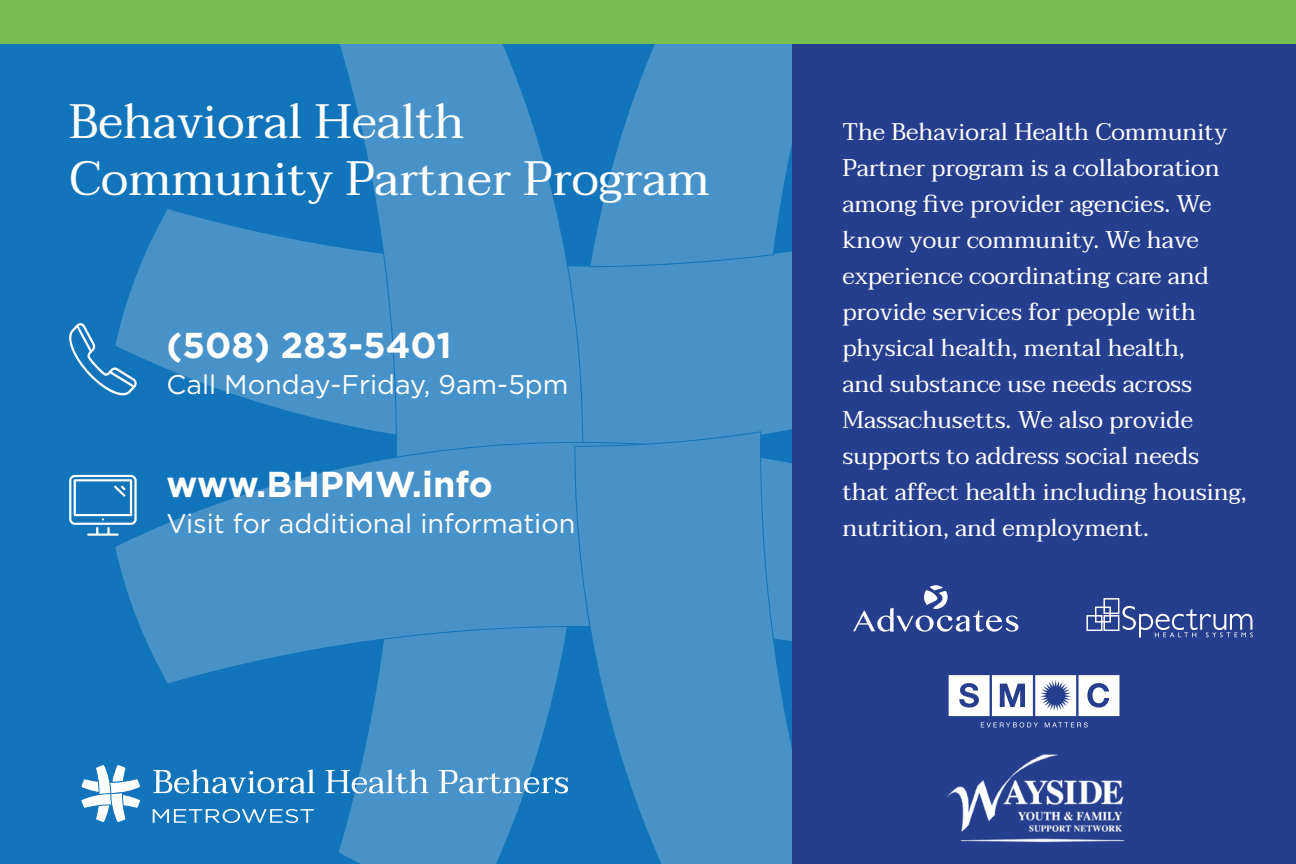
<style>
.page{position:relative;width:1296px;height:864px;background:#fff}
.page>*{position:absolute;margin:0;border:0;box-sizing:border-box;transform-origin:0 0}
.t1{font:48px "Taviraj";color:#fff}
.t2{font:700 36px "Gotham";color:#fff}
.t3{font:27px "Gotham";color:#fff}
.t4{font:24px/36px "Taviraj";color:#fff}
</style>
<div class="page">
<div style="left:0;top:1px;width:1211px;height:863px;background:#1274ba"></div>
<svg style="left:120px;top:209px;width:217px;height:214px"></svg>
<svg style="left:337px;top:43px;width:237px;height:821px"></svg>
<svg style="left:114px;top:442px;width:460px;height:243px"></svg>
<svg style="left:574px;top:43px;width:219px;height:821px;background:#3e8dc6"></svg>
<svg style="left:153px;top:769px;width:162px;height:24px"></svg>
<svg style="left:326px;top:769px;width:103px;height:24px"></svg>
<svg style="left:439px;top:770px;width:129px;height:23px"></svg>
<svg style="left:153px;top:809px;width:161px;height:14px"></svg>
<svg style="left:81px;top:764px;width:60px;height:59px"></svg>
<svg style="left:69px;top:475px;width:68px;height:61px"></svg>
<svg style="left:69px;top:323px;width:68px;height:72px"></svg>
<div style="left:793px;top:2px;width:503px;height:862px;background:#253f8e"></div>
<div style="left:0;top:0;width:1296px;height:43px;background:#77be4e"></div>
<svg style="left:853px;top:585px;width:165px;height:47px"></svg>
<svg style="left:1086px;top:598px;width:167px;height:40px"></svg>
<svg style="left:949px;top:675px;width:170px;height:41px"></svg>
<svg style="left:981px;top:722px;width:57px;height:6px"></svg>
<svg style="left:1045px;top:722px;width:43px;height:6px"></svg>
<img style="left:947px;top:754px;width:178px;height:89px">
<p class="t1" style="left:69px;top:83px;width:397px">Behavioral Health</p>
<p class="t1" style="left:69px;top:141px;width:642px">Community Partner Program</p>
<p class="t2" style="left:166px;top:321px;width:287px">(508) 283-5401</p>
<p class="t3" style="left:166px;top:367px;width:404px">Call Monday-Friday, 9am-5pm</p>
<p class="t2" style="left:166px;top:460px;width:328px">www.BHPMW.info</p>
<p class="t3" style="left:166px;top:506px;width:410px">Visit for additional information</p>
<p class="t4" style="left:842px;top:114px;width:406px">The Behavioral Health Community<br>Partner program is a collaboration among five provider agencies. We know your community. We have experience coordinating care and provide services for people with physical health, mental health,<br>and substance use needs across<br>Massachusetts. We also provide supports to address social needs that affect health including housing, nutrition, and employment.</p>
</div>
